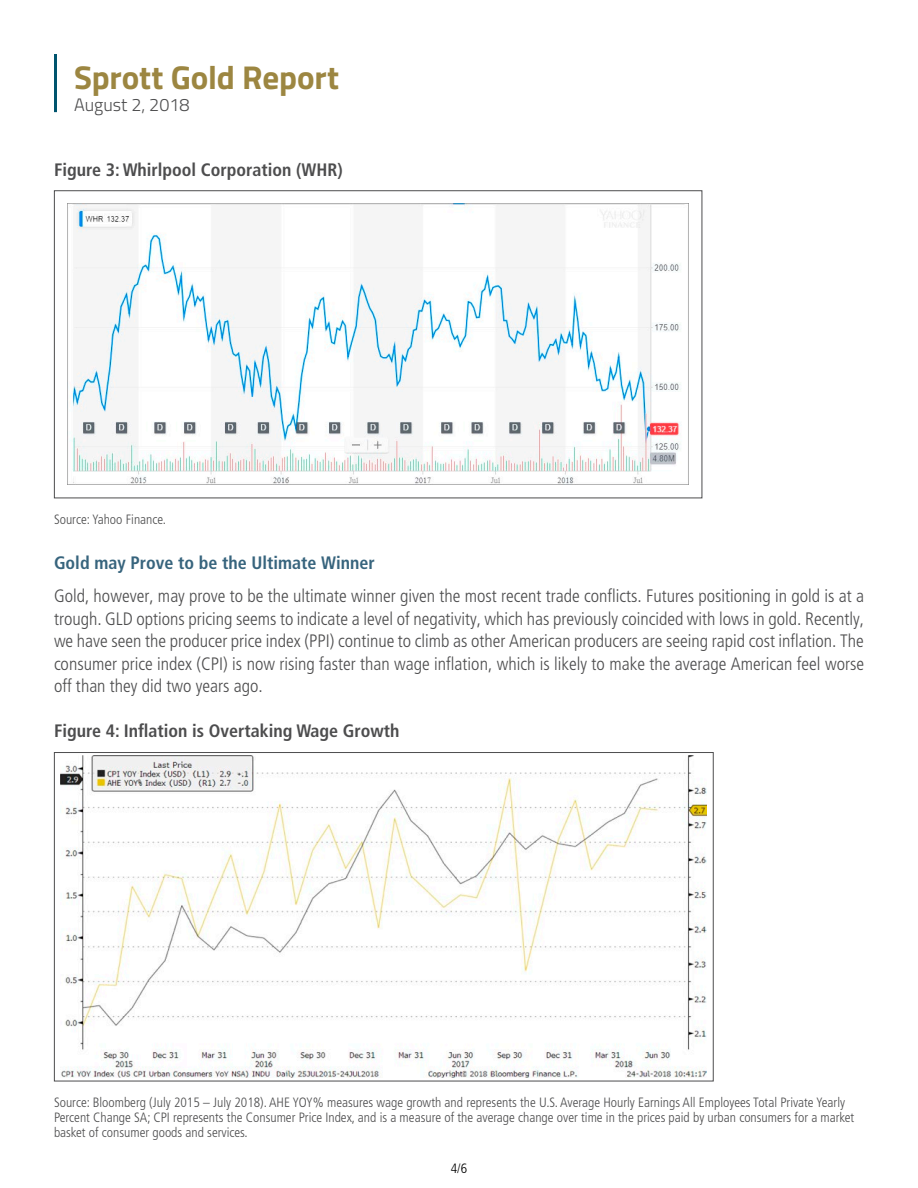
<style>
.page{position:relative;width:918px;height:1188px;background:#fff}
.page>*{position:absolute;margin:0;border:0;box-sizing:border-box;transform-origin:0 0}
.t1{font:700 33px "Titillium Web";letter-spacing:-.005em;color:#9c8641}
.t2{font:300 condensed 18px/22.5px "Frutiger LT Std";color:#4d4d4e;text-align:justify}
.t3{font:700 condensed 18px "Frutiger LT Std";color:#4d4d4e}
.t4{font:700 condensed 18px "Frutiger LT Std";color:#37647d}
.t5{font:300 18px "Titillium Web";color:#4d4d4e}
.t6{font:300 condensed 13.5px/15px "Frutiger LT Std";color:#4d4d4e}
.t7{font:300 condensed 13.5px "Frutiger LT Std";color:#000}
</style>
<div class="page">
<hr style="left:54px;top:54px;width:3px;height:58px;background:#00546e">
<img style="left:68px;top:204px;width:621px;height:281px">
<img style="left:61px;top:756px;width:646px;height:322px">
<h1 class="t1" style="left:74px;top:52px;width:267px">Sprott Gold Report</h1>
<p class="t5" style="left:74px;top:92px;width:117px">August 2, 2018</p>
<p class="t3" style="left:54px;top:159px;width:290px">Figure 3: Whirlpool Corporation (WHR)</p>
<p class="t6" style="left:54px;top:512px;width:113px">Source: Yahoo Finance.</p>
<p class="t4" style="left:54px;top:552px;width:322px">Gold may Prove to be the Ultimate Winner</p>
<p class="t2" style="left:54px;top:585px;width:812px">Gold, however, may prove to be the ultimate winner given the most recent trade conflicts. Futures positioning in gold is at a trough. GLD options pricing seems to indicate a level of negativity, which has previously coincided with lows in gold. Recently, we have seen the producer price index (PPI) continue to climb as other American producers are seeing rapid cost inflation. The consumer price index (CPI) is now rising faster than wage inflation, which is likely to make the average American feel worse off than they did two years ago.</p>
<p class="t3" style="left:54px;top:720px;width:347px">Figure 4: Inflation is Overtaking Wage Growth</p>
<p class="t6" style="left:54px;top:1095px;width:802px">Source: Bloomberg (July 2015 – July 2018). AHE YOY% measures wage growth and represents the U.S. Average Hourly Earnings All Employees Total Private Yearly<br>Percent Change SA; CPI represents the Consumer Price Index, and is a measure of the average change over time in the prices paid by urban consumers for a market basket of consumer goods and services.</p>
<p class="t7" style="left:451px;top:1160px;width:18px">4/6</p>
</div>
